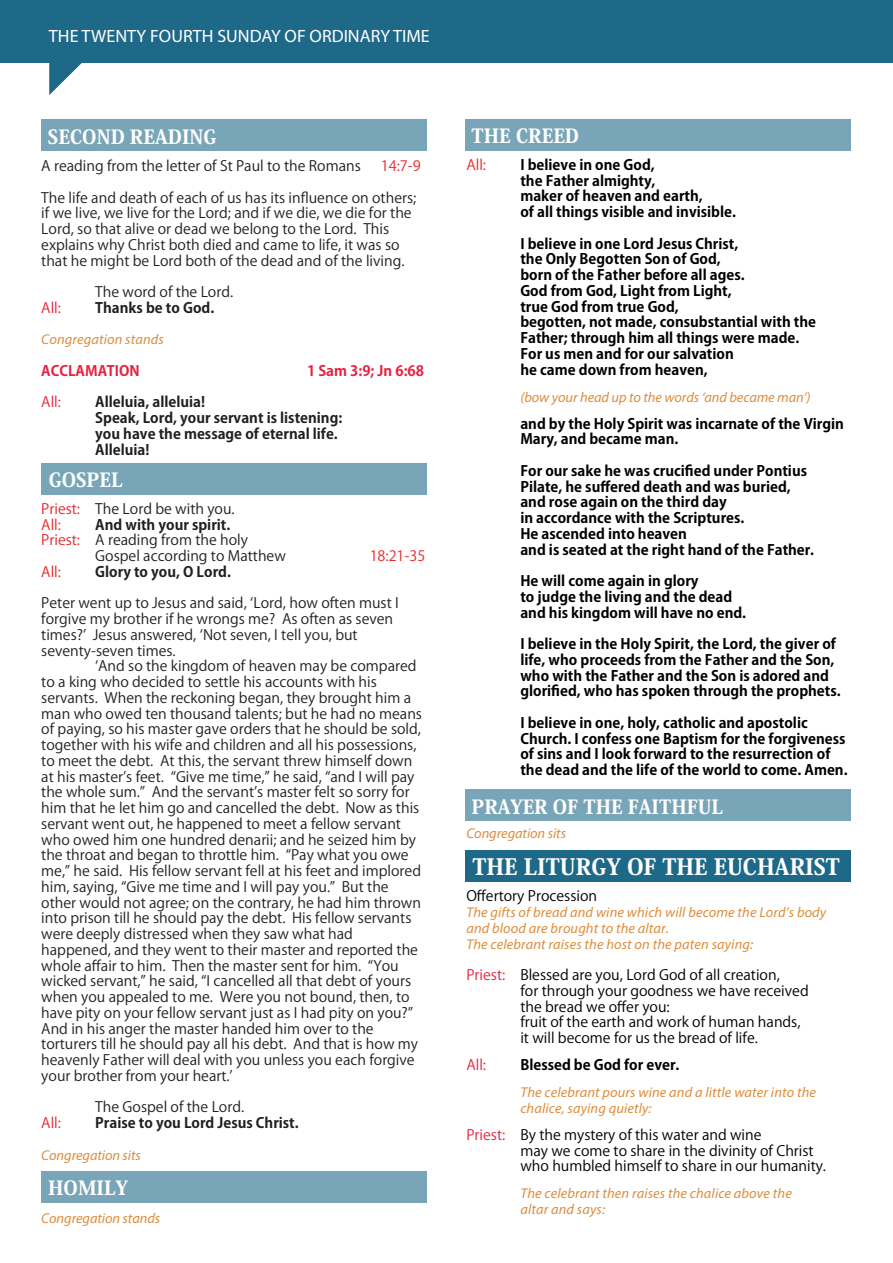
<style>
.page{position:relative;width:893px;height:1263px;background:#fff}
.page>*{position:absolute;margin:0;border:0;box-sizing:border-box;transform-origin:0 0}
.t1{font:800 22.35px "Koz Min Pro";color:#fff}
.t2{font:800 19.35px "Koz Min Pro";color:#fff}
.t3{font:17.85px "Myriad Pro";color:#fff}
.t4{font:14.25px/15.8px "Koz Go Pro";color:#231f20}
.t5{font:700 14.25px/15.8px "Koz Go Pro";color:#000}
.t6{font:italic 14.25px/15.8px "Myriad Pro";letter-spacing:.01em;color:#dd8d3c}
.t7{font:14.25px/15.8px "Koz Go Pro";color:#000}
.t8{font:700 14.25px/15.8px "Koz Go Pro";color:#231f20}
.t9{font:700 14.25px "Koz Go Pro";color:#e7213f}
.t10{font:14.25px "Koz Go Pro";color:#e8262a}
.t11{font:14.25px "Koz Go Pro";color:#e7213f}
.t12{font:14.25px "Koz Go Pro";color:#e92428}
.s1{color:#e8262a}
.s2{color:#e7213f}
</style>
<div class="page">
<div style="left:41px;top:1171px;width:386px;height:32px;background:#78a5b7"></div>
<div style="left:41px;top:119px;width:386px;height:32px;background:#78a5b7"></div>
<div style="left:465px;top:789px;width:385px;height:32px;background:#78a5b7"></div>
<div style="left:465px;top:850px;width:385px;height:32px;background:#1f6988"></div>
<div style="left:41px;top:463px;width:386px;height:32px;background:#78a5b7"></div>
<div style="left:0;top:0;width:893px;height:62px;background:#1f6988"></div>
<svg style="left:49px;top:62px;width:39px;height:33px"></svg>
<div style="left:465px;top:119px;width:385px;height:32px;background:#78a5b7"></div>
<p class="t3" style="left:49px;top:25px;width:382px">THE TWENTY FOURTH SUNDAY OF ORDINARY TIME</p>
<h2 class="t2" style="left:48px;top:122px;width:170px">SECOND READING</h2>
<p class="t4" style="left:41px;top:158px;width:321px">A reading from the letter of St Paul to the Romans</p>
<p class="t10" style="left:381px;top:157px;width:41px">14:7-9</p>
<p class="t4" style="left:41px;top:190px;width:377px">The life and death of each of us has its influence on others; if we live, we live for the Lord; and if we die, we die for the Lord, so that alive or dead we belong to the Lord. This explains why Christ both died and came to life, it was so that he might be Lord both of the dead and of the living.</p>
<p class="t4" style="left:95px;top:284px;width:139px">The word of the Lord.</p>
<p class="t11" style="left:41px;top:298px;width:21px">All:</p>
<p class="t8" style="left:95px;top:301px;width:120px">Thanks be to God.</p>
<p class="t6" style="left:41px;top:331px;width:124px">Congregation stands</p>
<p class="t9" style="left:41px;top:361px;width:100px">ACCLAMATION</p>
<p class="t9" style="left:307px;top:361px;width:118px">1 Sam 3:9; Jn 6:68</p>
<p class="t11" style="left:41px;top:393px;width:21px">All:</p>
<p class="t8" style="left:95px;top:395px;width:249px">Alleluia, alleluia!<br>Speak, Lord, your servant is listening: you have the message of eternal life.<br>Alleluia!</p>
<h2 class="t2" style="left:49px;top:466px;width:76px">GOSPEL</h2>
<p class="t4" style="left:41px;top:501px;width:195px"><span class="s1">Priest:</span> The Lord be with you.<br><span class="s1">All:</span></p>
<p class="t8" style="left:95px;top:517px;width:137px">And with your spirit.</p>
<p class="t4" style="left:41px;top:533px;width:208px"><span class="s1">Priest:</span> A reading from the holy</p>
<p class="t4" style="left:95px;top:548px;width:192px">Gospel according to Matthew</p>
<p class="t10" style="left:370px;top:547px;width:57px">18:21-35</p>
<p class="t12" style="left:41px;top:562px;width:21px">All:</p>
<p class="t8" style="left:95px;top:565px;width:137px">Glory to you, O Lord.</p>
<p class="t4" style="left:41px;top:596px;width:359px">Peter went up to Jesus and said, ʻLord, how often must I forgive my brother if he wrongs me? As often as seven times?ʼ Jesus answered, ʻNot seven, I tell you, but seventy-seven times.</p>
<p class="t4" style="left:41px;top:659px;width:382px;text-indent:54px">ʻAnd so the kingdom of heaven may be compared to a king who decided to settle his accounts with his servants. When the reckoning began, they brought him a man who owed ten thousand talents; but he had no means of paying, so his master gave orders that he should be sold, together with his wife and children and all his possessions, to meet the debt. At this, the servant threw himself down at his masterʼs feet. “Give me time,” he said, “and I will pay the whole sum.” And the servantʼs master felt so sorry for him that he let him go and cancelled the debt. Now as this servant went out, he happened to meet a fellow servant who owed him one hundred denarii; and he seized him by the throat and began to throttle him. “Pay what you owe me,” he said. His fellow servant fell at his feet and implored him, saying, “Give me time and I will pay you.” But the other would not agree; on the contrary, he had him thrown into prison till he should pay the debt. His fellow servants were deeply distressed when they saw what had happened, and they went to their master and reported the whole affair to him. Then the master sent for him. “You wicked servant,” he said, “I cancelled all that debt of yours when you appealed to me. Were you not bound, then, to have pity on your fellow servant just as I had pity on you?” And in his anger the master handed him over to the torturers till he should pay all his debt. And that is how my heavenly Father will deal with you unless you each forgive your brother from your heart.ʼ</p>
<p class="t4" style="left:95px;top:1099px;width:150px">The Gospel of the Lord.</p>
<p class="t10" style="left:41px;top:1113px;width:21px">All:</p>
<p class="t8" style="left:95px;top:1116px;width:205px">Praise to you Lord Jesus Christ.</p>
<p class="t6" style="left:41px;top:1147px;width:101px">Congregation sits</p>
<h2 class="t2" style="left:48px;top:1173px;width:81px">HOMILY</h2>
<p class="t6" style="left:41px;top:1210px;width:120px">Congregation stands</p>
<h2 class="t2" style="left:472px;top:121px;width:109px">THE CREED</h2>
<p class="t10" style="left:466px;top:155px;width:21px">All:</p>
<p class="t5" style="left:520px;top:158px;width:217px">I believe in one God,<br>the Father almighty,<br>maker of heaven and earth,<br>of all things visible and invisible.</p>
<p class="t5" style="left:520px;top:236px;width:297px">I believe in one Lord Jesus Christ,<br>the Only Begotten Son of God,<br>born of the Father before all ages.<br>God from God, Light from Light,<br>true God from true God,<br>begotten, not made, consubstantial with the<br>Father; through him all things were made.<br>For us men and for our salvation<br>he came down from heaven,</p>
<p class="t6" style="left:520px;top:389px;width:292px">(bow your head up to the words ‘and became man’)</p>
<p class="t5" style="left:520px;top:416px;width:325px">and by the Holy Spirit was incarnate of the Virgin<br>Mary, and became man.</p>
<p class="t5" style="left:520px;top:464px;width:295px">For our sake he was crucified under Pontius Pilate, he suffered death and was buried, and rose again on the third day<br>in accordance with the Scriptures.<br>He ascended into heaven<br>and is seated at the right hand of the Father.</p>
<p class="t5" style="left:520px;top:574px;width:227px">He will come again in glory<br>to judge the living and the dead and his kingdom will have no end.</p>
<p class="t5" style="left:520px;top:637px;width:322px">I believe in the Holy Spirit, the Lord, the giver of life, who proceeds from the Father and the Son, who with the Father and the Son is adored and glorified, who has spoken through the prophets.</p>
<p class="t5" style="left:520px;top:716px;width:329px">I believe in one, holy, catholic and apostolic Church. I confess one Baptism for the forgiveness of sins and I look forward to the resurrection of the dead and the life of the world to come. Amen.</p>
<h2 class="t2" style="left:472px;top:792px;width:253px">PRAYER OF THE FAITHFUL</h2>
<p class="t6" style="left:466px;top:825px;width:101px">Congregation sits</p>
<h1 class="t1" style="left:472px;top:850px;width:369px">THE LITURGY OF THE EUCHARIST</h1>
<p class="t7" style="left:466px;top:888px;width:132px">Offertory Procession</p>
<p class="t6" style="left:466px;top:904px;width:361px">The gifts of bread and wine which will become the Lord’s body and blood are brought to the altar.<br>The celebrant raises the host on the paten saying:</p>
<p class="t7" style="left:520px;top:967px;width:290px;text-indent:-54px"><span class="s2">Priest:</span> Blessed are you, Lord God of all creation,<br>for through your goodness we have received the bread we offer you:<br>fruit of the earth and work of human hands, it will become for us the bread of life.</p>
<p class="t11" style="left:466px;top:1055px;width:21px">All:</p>
<p class="t5" style="left:520px;top:1058px;width:161px">Blessed be God for ever.</p>
<p class="t6" style="left:520px;top:1084px;width:297px">The celebrant pours wine and a little water into the chalice, saying quietly:</p>
<p class="t7" style="left:520px;top:1127px;width:307px;text-indent:-54px"><span class="s2">Priest:</span> By the mystery of this water and wine<br>may we come to share in the divinity of Christ who humbled himself to share in our humanity.</p>
<p class="t6" style="left:520px;top:1185px;width:273px">The celebrant then raises the chalice above the altar and says:</p>
</div>
